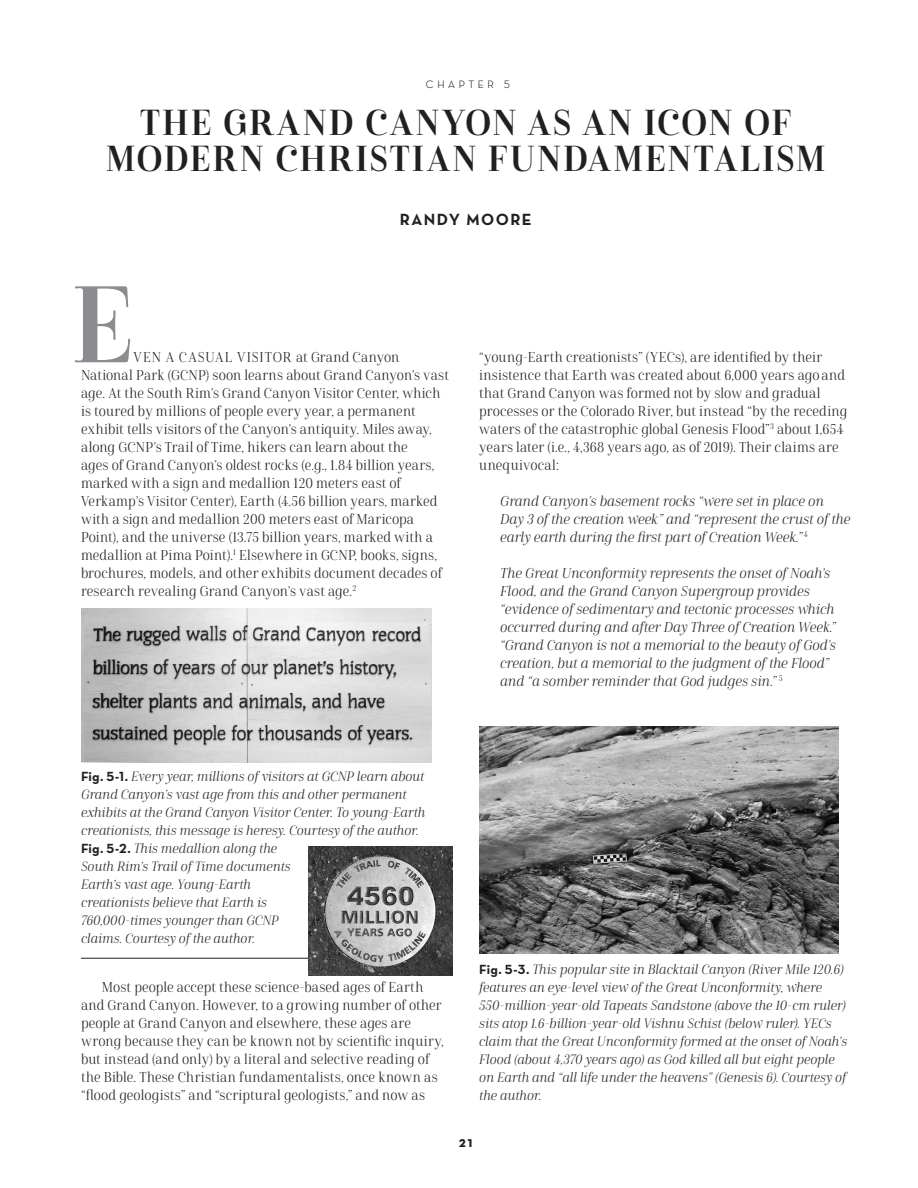
<style>
.page{position:relative;width:918px;height:1188px;background:#fff}
.page>*{position:absolute;margin:0;border:0;box-sizing:border-box;transform-origin:0 0}
.Cabrito_text{font:108px "Cabrito Didone Con Dem";color:#8a8c8f}
.Cabrito_text-2{font:36px/36px "Cabrito Didone Con Dem";letter-spacing:.055em;color:#231f20;text-align:center}
.B_Y_L_I_N_E{font:16.5px "Neutra Text Bold Alt";letter-spacing:.085em;color:#231f20}
.ENDNOTES{font:15px "Neutra Text Light SC Alt";letter-spacing:.2em;color:#231f20}
.Cabrito_text-3{font:15px "Neutra Text Bold SC Alt";color:#231f20}
.Cabrito_text-4{font:14.25px/18px "Cabrito Didone Con Boo";letter-spacing:.01em;color:#231f20}
.Cabrito_text-5{font:14.25px/18px "Cabrito Didone Con Boo It";color:#231f20}
.Cabrito_text-6{font:13.5px/18px "Cabrito Didone Con Boo It";color:#231f20}
.s1{font-family:"Neutra Text Bold Alt"}
</style>
<div class="page">
<img style="left:81px;top:608px;width:351px;height:154px">
<hr style="left:81px;top:958px;width:244px;height:1px;background:#231f20">
<img style="left:309px;top:847px;width:143px;height:128px">
<img style="left:479px;top:727px;width:360px;height:226px">
<p class="ENDNOTES" style="left:426px;top:74px;width:86px">chapter 5</p>
<p class="Cabrito_text-2" style="left:106px;top:105px;width:722px">THE GRAND CANYON AS AN ICON OF<br>MODERN CHRISTIAN FUNDAMENTALISM</p>
<p class="B_Y_L_I_N_E" style="left:400px;top:209px;width:134px">RANDY MOORE</p>
<p class="Cabrito_text" style="left:71px;top:260px;width:65px">E</p>
<p class="Cabrito_text-4" style="left:81px;top:348px;width:369px;text-indent:52px">VEN A CASUAL VISITOR at Grand Canyon National Park (GCNP) soon learns about Grand Canyon’s vast age. At the South Rim’s Grand Canyon Visitor Center, which is toured by millions of people every year, a permanent exhibit tells visitors of the Canyon’s antiquity. Miles away, along GCNP’s Trail of Time, hikers can learn about the<br>ages of Grand Canyon’s oldest rocks (e.g., 1.84 billion years, marked with a sign and medallion 120 meters east of Verkamp’s Visitor Center), Earth (4.56 billion years, marked with a sign and medallion 200 meters east of Maricopa Point), and the universe (13.75 billion years, marked with a medallion at Pima Point).<sup>1</sup> Elsewhere in GCNP, books, signs, brochures, models, and other exhibits document decades of research revealing Grand Canyon’s vast age.<sup>2</sup></p>
<p class="Cabrito_text-4" style="left:479px;top:348px;width:370px">“young-Earth creationists” (YECs), are identified by their insistence that Earth was created about 6,000 years ago and that Grand Canyon was formed not by slow and gradual processes or the Colorado River, but instead “by the receding waters of the catastrophic global Genesis Flood”<sup>3</sup> about 1,654 years later (i.e., 4,368 years ago, as of 2019). Their claims are unequivocal:</p>
<p class="Cabrito_text-5" style="left:500px;top:492px;width:352px">Grand Canyon’s basement rocks “were set in place on<br>Day 3 of the creation week” and “represent the crust of the early earth during the first part of Creation Week.” <sup>4</sup></p>
<p class="Cabrito_text-5" style="left:500px;top:564px;width:337px">The Great Unconformity represents the onset of Noah’s Flood, and the Grand Canyon Supergroup provides “evidence of sedimentary and tectonic processes which occurred during and after Day Three of Creation Week.” “Grand Canyon is not a memorial to the beauty of God’s creation, but a memorial to the judgment of the Flood” and “a somber reminder that God judges sin.” <sup>5</sup></p>
<p class="Cabrito_text-6" style="left:81px;top:767px;width:346px"><span class="s1">Fig. 5-1.</span> Every year, millions of visitors at GCNP learn about Grand Canyon’s vast age from this and other permanent exhibits at the Grand Canyon Visitor Center. To young-Earth creationists, this message is heresy. Courtesy of the author.</p>
<p class="Cabrito_text-6" style="left:81px;top:839px;width:211px"><span class="s1">Fig. 5-2.</span> This medallion along the South Rim’s Trail of Time documents Earth’s vast age. Young-Earth creationists believe that Earth is 760,000-times younger than GCNP claims. Courtesy of the author.</p>
<p class="Cabrito_text-4" style="left:81px;top:978px;width:364px;text-indent:21px">Most people accept these science-based ages of Earth and Grand Canyon. However, to a growing number of other people at Grand Canyon and elsewhere, these ages are wrong because they can be known not by scientific inquiry, but instead (and only) by a literal and selective reading of the Bible. These Christian fundamentalists, once known as “flood geologists” and “scriptural geologists,” and now as</p>
<p class="Cabrito_text-6" style="left:479px;top:961px;width:369px"><span class="s1">Fig. 5-3.</span> This popular site in Blacktail Canyon (River Mile 120.6) features an eye-level view of the Great Unconformity, where 550-million-year-old Tapeats Sandstone (above the 10-cm ruler) sits atop 1.6-billion-year-old Vishnu Schist (below ruler). YECs claim that the Great Unconformity formed at the onset of Noah’s Flood (about 4,370 years ago) as God killed all but eight people on Earth and “all life under the heavens” (Genesis 6). Courtesy of the author.</p>
<p class="Cabrito_text-3" style="left:459px;top:1133px;width:15px">21</p>
</div>
